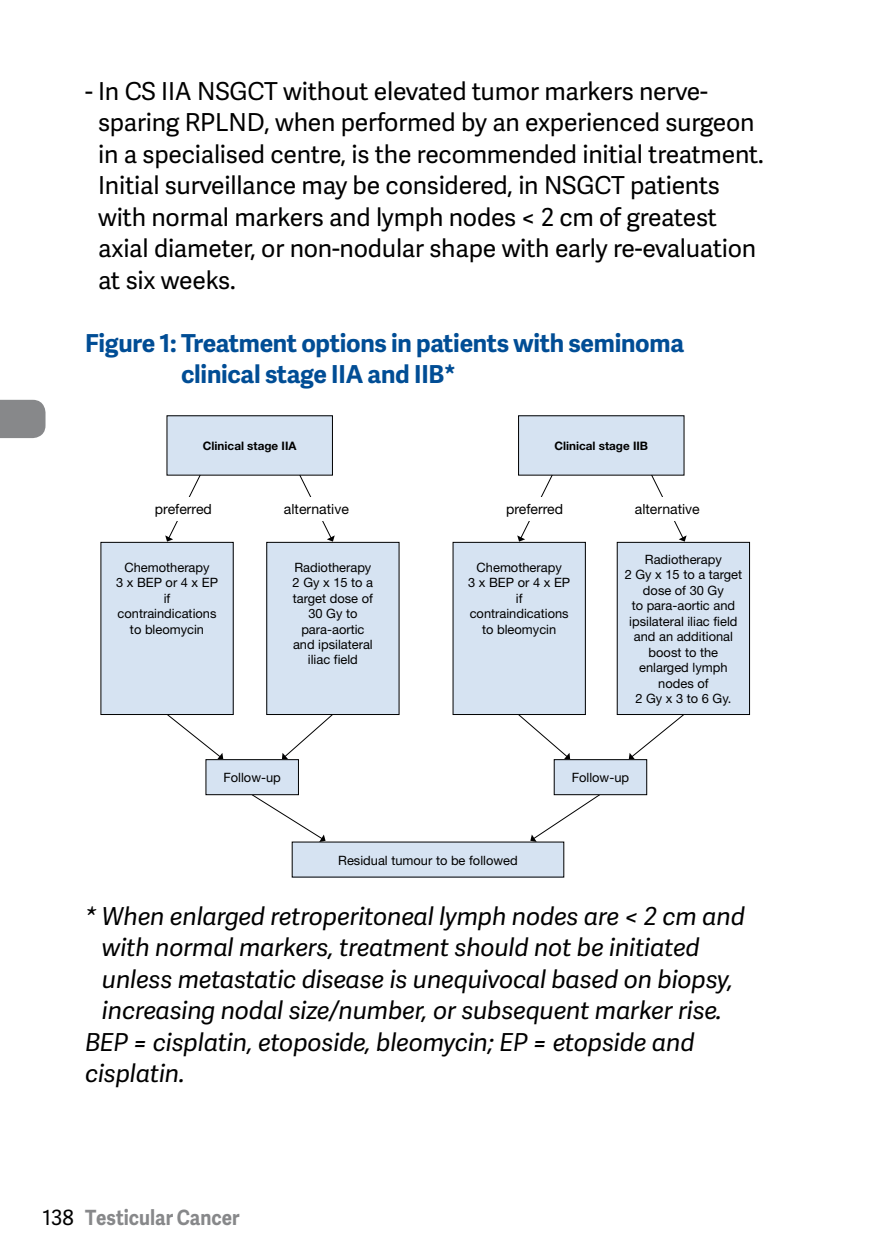
<style>
.page{position:relative;width:893px;height:1259px;background:#fff}
.page>*{position:absolute;margin:0;border:0;box-sizing:border-box;transform-origin:0 0}
.t1{font:24.6px/31.5px "Adelle Sans";letter-spacing:-.01em;color:#000}
.t2{font:italic 24.6px "Adelle Sans";letter-spacing:-.01em;color:#000}
.t3{font:700 24.6px/31.5px "Adelle Sans";letter-spacing:-.01em;color:#004d95}
.t4{font:700 21px "Adelle Sans";color:#87888a;scale:.9 1}
.t5{font:14.1px "Helvetica Neue";color:#000}
.t6{font:12.9px/15.3px "Helvetica Neue";color:#000;text-align:center}
.t7{font:700 11.7px "Helvetica Neue";color:#000}
.s1{font-weight:400;color:#000}
</style>
<div class="page">
<div style="left:0;top:400px;width:46px;height:38px;background:#87888a"></div>
<div style="left:167px;top:416px;width:165px;height:59px;background:#d6e3f2"></div>
<div style="left:292px;top:842px;width:272px;height:35px;background:#d6e3f2"></div>
<div style="left:519px;top:416px;width:165px;height:59px;background:#d6e3f2"></div>
<svg style="left:165px;top:474px;width:36px;height:67px"></svg>
<svg style="left:166px;top:714px;width:57px;height:46px"></svg>
<svg style="left:517px;top:714px;width:53px;height:45px"></svg>
<svg style="left:251px;top:795px;width:75px;height:47px"></svg>
<svg style="left:282px;top:714px;width:52px;height:45px"></svg>
<svg style="left:629px;top:714px;width:56px;height:45px"></svg>
<svg style="left:530px;top:793px;width:72px;height:49px"></svg>
<svg style="left:299px;top:474px;width:36px;height:67px"></svg>
<svg style="left:650px;top:474px;width:37px;height:67px"></svg>
<svg style="left:517px;top:474px;width:36px;height:67px"></svg>
<div style="left:142px;top:497px;width:83px;height:23px;background:#fff"></div>
<div style="left:493px;top:497px;width:83px;height:23px;background:#fff"></div>
<div style="left:275px;top:497px;width:83px;height:23px;background:#fff"></div>
<div style="left:626px;top:497px;width:83px;height:23px;background:#fff"></div>
<div style="left:206px;top:759px;width:92px;height:35px;background:#d6e3f2"></div>
<div style="left:206px;top:759px;width:93px;height:36px;border:1px solid #000"></div>
<div style="left:554px;top:759px;width:93px;height:35px;background:#d6e3f2"></div>
<div style="left:554px;top:759px;width:93px;height:36px;border:1px solid #000"></div>
<div style="left:617px;top:542px;width:132px;height:172px;background:#d6e3f2"></div>
<div style="left:617px;top:542px;width:133px;height:172px;border:1px solid #000"></div>
<div style="left:267px;top:542px;width:132px;height:172px;background:#d6e3f2"></div>
<div style="left:453px;top:542px;width:132px;height:172px;background:#d6e3f2"></div>
<div style="left:101px;top:542px;width:132px;height:172px;background:#d6e3f2"></div>
<p class="t1" style="left:98px;top:74px;width:667px;text-indent:-13px">- In CS IIA NSGCT without elevated tumor markers nerve&shy;sparing RPLND, when performed by an experienced surgeon in a specialised centre, is the recommended initial treatment.<br>Initial surveillance may be considered, in NSGCT patients with normal markers and lymph nodes &lt; 2 cm of greatest axial diameter, or non-nodular shape with early re-evaluation at six weeks.</p>
<h1 class="t3" style="left:181px;top:326px;width:505px;text-indent:-96px">Figure 1: Treatment options in patients with seminoma clinical stage IIA and IIB*</h1>
<p class="t7" style="left:203px;top:438px;width:95px">Clinical stage IIA</p>
<p class="t7" style="left:554px;top:438px;width:95px">Clinical stage IIB</p>
<p class="t5" style="left:155px;top:501px;width:58px">preferred</p>
<p class="t5" style="left:284px;top:501px;width:66px">alternative</p>
<p class="t5" style="left:506px;top:501px;width:58px">preferred</p>
<p class="t5" style="left:635px;top:501px;width:66px">alternative</p>
<p class="t6" style="left:116px;top:559px;width:104px">Chemotherapy<br>3 x BEP or 4 x EP if contraindications to bleomycin</p>
<p class="t6" style="left:293px;top:559px;width:82px">Radiotherapy<br>2 Gy x 15 to a target dose of<br>30 Gy to para-aortic and ipsilateral iliac field</p>
<p class="t6" style="left:468px;top:559px;width:104px">Chemotherapy<br>3 x BEP or 4 x EP if contraindications to bleomycin</p>
<p class="t6" style="left:625px;top:551px;width:119px">Radiotherapy<br>2 Gy x 15 to a target dose of 30 Gy<br>to para-aortic and ipsilateral iliac field and an additional boost to the enlarged lymph nodes of<br>2 Gy x 3 to 6 Gy.</p>
<p class="t6" style="left:223px;top:770px;width:59px">Follow-up</p>
<p class="t6" style="left:572px;top:770px;width:59px">Follow-up</p>
<p class="t6" style="left:338px;top:852px;width:181px">Residual tumour to be followed</p>
<h1 class="t2" style="left:85px;top:898px;width:661px">* When enlarged retroperitoneal lymph nodes are &lt; 2 cm and</h1>
<h1 class="t2" style="left:102px;top:930px;width:599px">with normal markers, treatment should not be initiated</h1>
<h1 class="t2" style="left:102px;top:961px;width:633px">unless metastatic disease is unequivocal based on biopsy,</h1>
<h1 class="t2" style="left:102px;top:993px;width:621px">increasing nodal size/number, or subsequent marker rise.</h1>
<h1 class="t2" style="left:85px;top:1024px;width:611px">BEP = cisplatin, etoposide, bleomycin; EP = etopside and</h1>
<h1 class="t2" style="left:85px;top:1056px;width:101px">cisplatin.</h1>
<h2 class="t4" style="left:43px;top:1202px;width:220px"><span class="s1">138</span> Testicular Cancer</h2>
</div>
